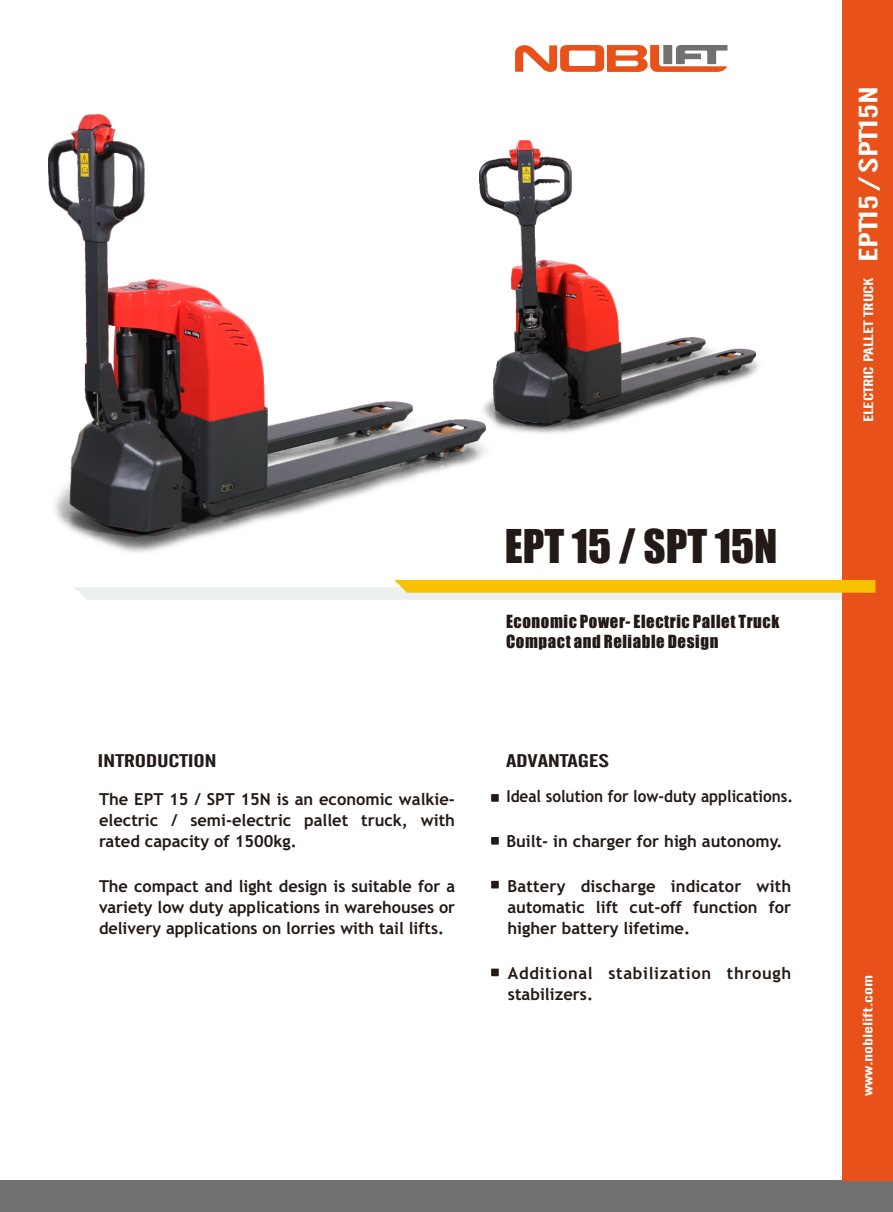
<style>
.page{position:relative;width:893px;height:1212px;background:#fff}
.page>*{position:absolute;margin:0;border:0;box-sizing:border-box;transform-origin:0 0}
.t1{font:43.05px "Impact";color:#231916}
.t2{font:26.25px "Alternate Gothic No 2 BT";color:#fff;scale:1.48 1}
.t3{font:18.15px "Alternate Gothic No 2 BT";letter-spacing:-.01em;color:#231916;scale:1.48 1}
.t4{font:16.8px/20.4px "Impact";letter-spacing:.035em;color:#231916}
.t5{font:700 16.5px/21px "Trebuchet MS";color:#231916;text-align:justify}
.t6{font:700 16.5px/21px "Trebuchet MS";letter-spacing:.04em;color:#231916}
.t7{font:700 16.5px "Trebuchet MS";color:#231916;scale:.93 1}
.t8{font:13.5px "Alternate Gothic No 2 BT";letter-spacing:-.01em;color:#fff;scale:1.48 1}
.t9{font:13.5px "Alternate Gothic No 2 BT";letter-spacing:-.01em;color:#fff;scale:1.64 1}
</style>
<div class="page">
<img style="left:73px;top:448px;width:413px;height:105px">
<img style="left:48px;top:115px;width:437px;height:416px">
<svg style="left:515px;top:45px;width:212px;height:27px"></svg>
<div style="left:0;top:1180px;width:893px;height:32px;background:#717171"></div>
<div style="left:842px;top:0;width:51px;height:1181px;background:#e85119"></div>
<svg style="left:75px;top:580px;width:800px;height:20px"></svg>
<img style="left:478px;top:334px;width:281px;height:103px">
<img style="left:479px;top:140px;width:276px;height:283px">
<div style="left:491px;top:837px;width:8px;height:7px;background:#231916"></div>
<div style="left:491px;top:794px;width:8px;height:8px;background:#231916"></div>
<div style="left:491px;top:881px;width:8px;height:7px;background:#231916"></div>
<div style="left:491px;top:968px;width:8px;height:8px;background:#231916"></div>
<h1 class="t1" style="left:505px;top:529px;width:274px">EPT 15 / SPT 15N</h1>
<p class="t3" style="left:98px;top:753px;width:82px">INTRODUCTION</p>
<p class="t5" style="left:99px;top:790px;width:357px">The EPT 15 / SPT 15N is an economic walkie&shy;electric / semi-electric pallet truck, with rated capacity of 1500kg.</p>
<p class="t4" style="left:506px;top:612px;width:275px">Economic Power- Electric Pallet Truck<br>Compact and Reliable Design</p>
<p class="t3" style="left:506px;top:753px;width:71px">ADVANTAGES</p>
<p class="t7" style="left:506px;top:789px;width:310px">Ideal solution for low-duty applications.</p>
<p class="t5" style="left:506px;top:832px;width:278px">Built- in charger for high autonomy.</p>
<p class="t5" style="left:99px;top:877px;width:358px">The compact and light design is suitable for a variety low duty applications in warehouses or delivery applications on lorries with tail lifts.</p>
<p class="t5" style="left:507px;top:876px;width:285px">Battery discharge indicator with automatic lift cut-off function for higher battery lifetime.</p>
<p class="t6" style="left:508px;top:964px;width:285px">Additional stabilization through stabilizers.</p>
<h2 class="t2" style="left:857px;top:262px;width:121px;rotate:-90deg">EPT15 / SPT15N</h2>
<p class="t8" style="left:863px;top:422px;width:99px;rotate:-90deg">ELECTRIC PALLET TRUCK</p>
<p class="t9" style="left:862px;top:1096px;width:75px;rotate:-90deg">www.noblelift.com</p>
</div>
